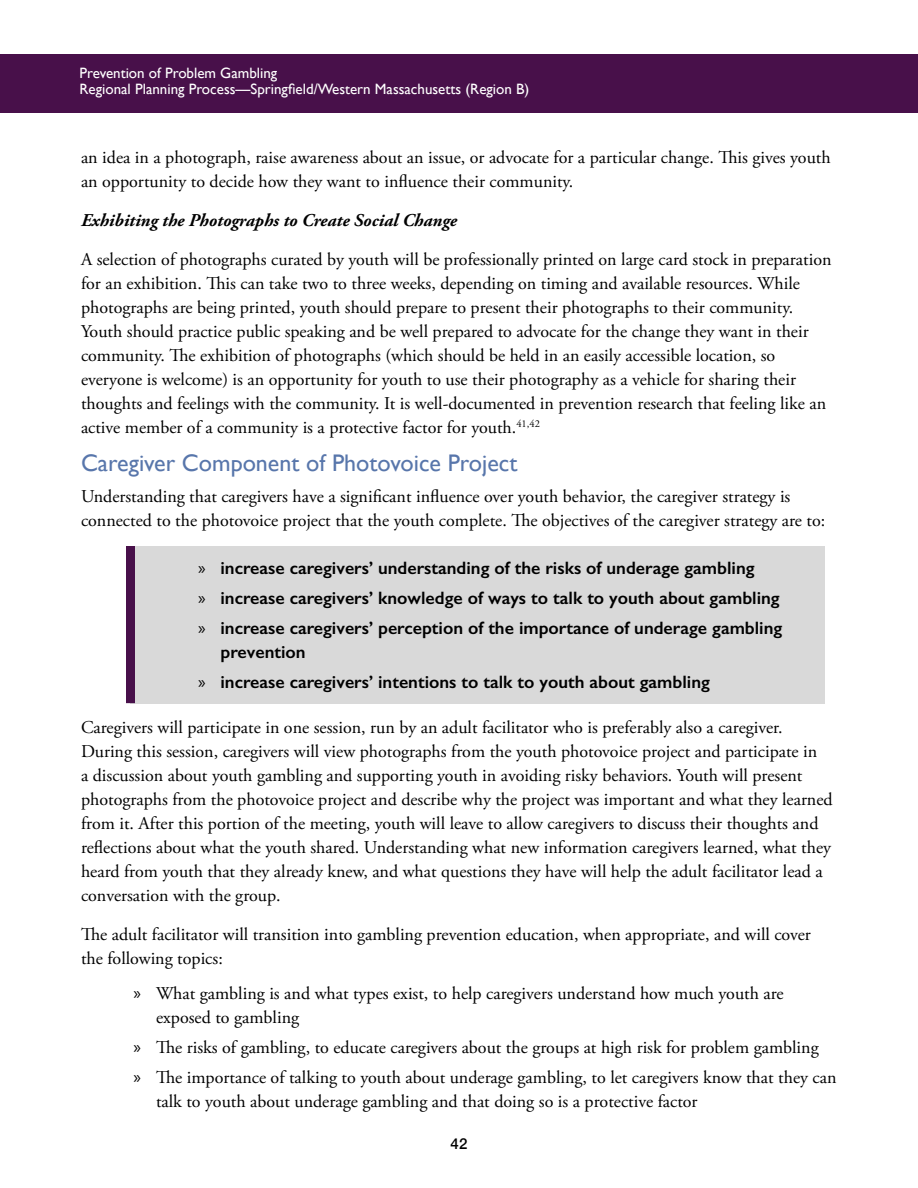
<style>
.page{position:relative;width:918px;height:1188px;background:#fff}
.page>*{position:absolute;margin:0;border:0;box-sizing:border-box;transform-origin:0 0}
.t1{font:24px "Gill Sans";color:#5876ab}
.Body{font:18px/24px "Adobe Garamond Pro";color:#000}
.t2{font:600 18px/24px "Gill Sans";color:#000}
.Body-2{font:italic 700 18px "Adobe Garamond Pro";color:#000}
.t3{font:15px/16.5px "Gill Sans";color:#fff}
.t4{font:500 15px "Helvetica Neue";color:#000}
.s1{font-family:"Myriad Pro";font-weight:400}
.s2{font-family:"Myriad Pro"}
</style>
<div class="page">
<div style="left:0;top:54px;width:918px;height:58px;background:#48104a"></div>
<div style="left:130px;top:546px;width:695px;height:157px;background:#d9d9d9"></div>
<div style="left:126px;top:546px;width:9px;height:157px;background:#48104a"></div>
<p class="t3" style="left:80px;top:64px;width:451px">Prevention of Problem Gambling<br>Regional Planning Process—Springfield/Western Massachusetts (Region B)</p>
<p class="Body" style="left:81px;top:146px;width:751px">an idea in a photograph, raise awareness about an issue, or advocate for a particular change. This gives youth an opportunity to decide how they want to influence their community.</p>
<p class="Body-2" style="left:81px;top:210px;width:378px">Exhibiting the Photographs to Create Social Change</p>
<p class="Body" style="left:81px;top:248px;width:752px">A selection of photographs curated by youth will be professionally printed on large card stock in preparation for an exhibition. This can take two to three weeks, depending on timing and available resources. While photographs are being printed, youth should prepare to present their photographs to their community.<br>Youth should practice public speaking and be well prepared to advocate for the change they want in their community. The exhibition of photographs (which should be held in an easily accessible location, so everyone is welcome) is an opportunity for youth to use their photography as a vehicle for sharing their thoughts and feelings with the community. It is well-documented in prevention research that feeling like an active member of a community is a protective factor for youth.<sup>41,42</sup></p>
<h3 class="t1" style="left:81px;top:448px;width:438px">Caregiver Component of Photovoice Project</h3>
<p class="Body" style="left:81px;top:485px;width:746px">Understanding that caregivers have a significant influence over youth behavior, the caregiver strategy is connected to the photovoice project that the youth complete. The objectives of the caregiver strategy are to:</p>
<p class="t2" style="left:198px;top:556px;width:558px"><span class="s1">»</span> increase caregivers’ understanding of the risks of underage gambling</p>
<p class="t2" style="left:198px;top:586px;width:583px"><span class="s1">»</span> increase caregivers’ knowledge of ways to talk to youth about gambling</p>
<p class="t2" style="left:220px;top:616px;width:563px;text-indent:-22px"><span class="s1">»</span> increase caregivers’ perception of the importance of underage gambling prevention</p>
<p class="t2" style="left:198px;top:670px;width:513px"><span class="s1">»</span> increase caregivers’ intentions to talk to youth about gambling</p>
<p class="Body" style="left:81px;top:716px;width:753px">Caregivers will participate in one session, run by an adult facilitator who is preferably also a caregiver.<br>During this session, caregivers will view photographs from the youth photovoice project and participate in<br>a discussion about youth gambling and supporting youth in avoiding risky behaviors. Youth will present photographs from the photovoice project and describe why the project was important and what they learned from it. After this portion of the meeting, youth will leave to allow caregivers to discuss their thoughts and reflections about what the youth shared. Understanding what new information caregivers learned, what they heard from youth that they already knew, and what questions they have will help the adult facilitator lead a conversation with the group.</p>
<p class="Body" style="left:81px;top:923px;width:731px">The adult facilitator will transition into gambling prevention education, when appropriate, and will cover the following topics:</p>
<p class="Body" style="left:156px;top:981px;width:629px;text-indent:-22px"><span class="s2">»</span> What gambling is and what types exist, to help caregivers understand how much youth are exposed to gambling</p>
<p class="Body" style="left:134px;top:1035px;width:687px"><span class="s2">»</span> The risks of gambling, to educate caregivers about the groups at high risk for problem gambling</p>
<p class="Body" style="left:156px;top:1065px;width:682px;text-indent:-22px"><span class="s2">»</span> The importance of talking to youth about underage gambling, to let caregivers know that they can talk to youth about underage gambling and that doing so is a protective factor</p>
<p class="t4" style="left:451px;top:1131px;width:18px">42</p>
</div>
